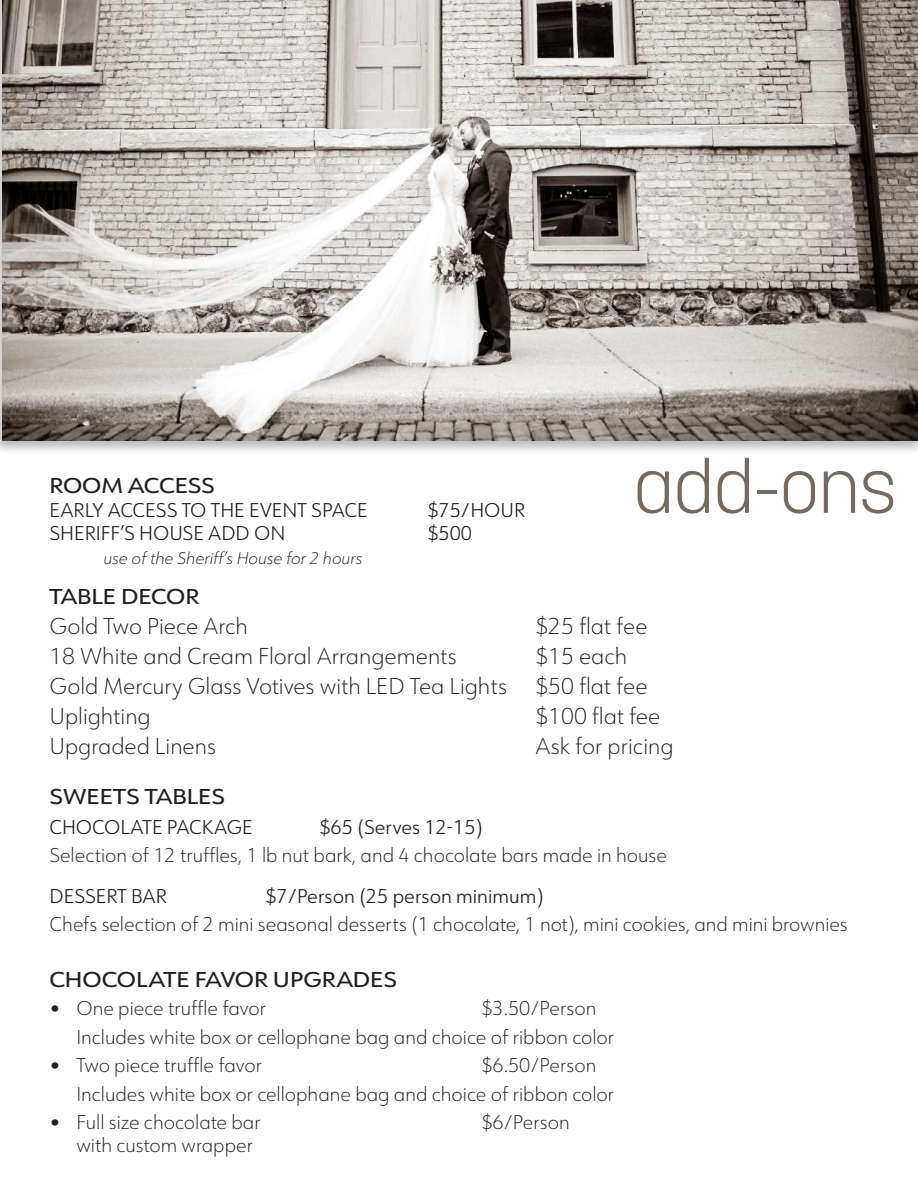
<style>
.page{position:relative;width:918px;height:1188px;background:#fff}
.page>*{position:absolute;margin:0;border:0;box-sizing:border-box;transform-origin:0 0}
.t1{font:300 73.5px "Korolev";color:#746a60}
.t2{font:200 22.5px "URW Form";color:#231f20}
.t3{font:500 21px "URW Form Expand";color:#231f20}
.t4{font:200 19.5px/28.5px "URW Form";color:#231f20}
.t5{font:300 19.5px "URW Form";color:#231f20}
.t6{font:italic 200 16.5px "URW Form";color:#231f20}
</style>
<div class="page">
<div style="left:0;top:0;width:918px;height:455px;background:#231f20;opacity:.3"></div>
<img style="left:3px;top:0;width:915px;height:441px">
<h1 class="t1" style="left:634px;top:440px;width:264px">add-ons</h1>
<p class="t3" style="left:49px;top:472px;width:167px">ROOM ACCESS</p>
<p class="t5" style="left:49px;top:497px;width:320px">EARLY ACCESS TO THE EVENT SPACE</p>
<p class="t5" style="left:427px;top:497px;width:99px">$75/HOUR</p>
<p class="t5" style="left:49px;top:520px;width:237px">SHERIFF’S HOUSE ADD ON</p>
<p class="t5" style="left:427px;top:520px;width:46px">$500</p>
<p class="t6" style="left:103px;top:547px;width:261px">use of the Sheriff’s House for 2 hours</p>
<p class="t3" style="left:49px;top:583px;width:151px">TABLE DECOR</p>
<p class="t2" style="left:49px;top:612px;width:200px">Gold Two Piece Arch</p>
<p class="t2" style="left:535px;top:612px;width:114px">$25 flat fee</p>
<p class="t2" style="left:49px;top:642px;width:409px">18 White and Cream Floral Arrangements</p>
<p class="t2" style="left:535px;top:642px;width:93px">$15 each</p>
<p class="t2" style="left:49px;top:672px;width:459px">Gold Mercury Glass Votives with LED Tea Lights</p>
<p class="t2" style="left:535px;top:672px;width:114px">$50 flat fee</p>
<p class="t2" style="left:49px;top:702px;width:103px">Uplighting</p>
<p class="t2" style="left:535px;top:702px;width:127px">$100 flat fee</p>
<p class="t2" style="left:49px;top:732px;width:168px">Upgraded Linens</p>
<p class="t2" style="left:535px;top:732px;width:140px">Ask for pricing</p>
<p class="t3" style="left:49px;top:782px;width:177px">SWEETS TABLES</p>
<p class="t5" style="left:49px;top:814px;width:205px">CHOCOLATE PACKAGE</p>
<p class="t5" style="left:319px;top:814px;width:165px">$65 (Serves 12-15)</p>
<p class="t4" style="left:49px;top:841px;width:619px">Selection of 12 truffles, 1 lb nut bark, and 4 chocolate bars made in house</p>
<p class="t5" style="left:49px;top:883px;width:119px">DESSERT BAR</p>
<p class="t5" style="left:265px;top:883px;width:279px">$7/Person (25 person minimum)</p>
<p class="t4" style="left:49px;top:910px;width:800px">Chefs selection of 2 mini seasonal desserts (1 chocolate, 1 not), mini cookies, and mini brownies</p>
<p class="t3" style="left:49px;top:965px;width:349px">CHOCOLATE FAVOR UPGRADES</p>
<p class="t4" style="left:49px;top:994px;width:218px">• One piece truffle favor</p>
<p class="t4" style="left:76px;top:994px;width:539px;text-indent:405px">$3.50/Person<br>Includes white box or cellophane bag and choice of ribbon color</p>
<p class="t4" style="left:49px;top:1051px;width:214px">• Two piece truffle favor</p>
<p class="t4" style="left:76px;top:1051px;width:539px;text-indent:405px">$6.50/Person<br>Includes white box or cellophane bag and choice of ribbon color</p>
<p class="t4" style="left:49px;top:1108px;width:213px">• Full size chocolate bar</p>
<p class="t4" style="left:481px;top:1108px;width:90px">$6/Person</p>
<p class="t4" style="left:76px;top:1130px;width:178px">with custom wrapper</p>
</div>
